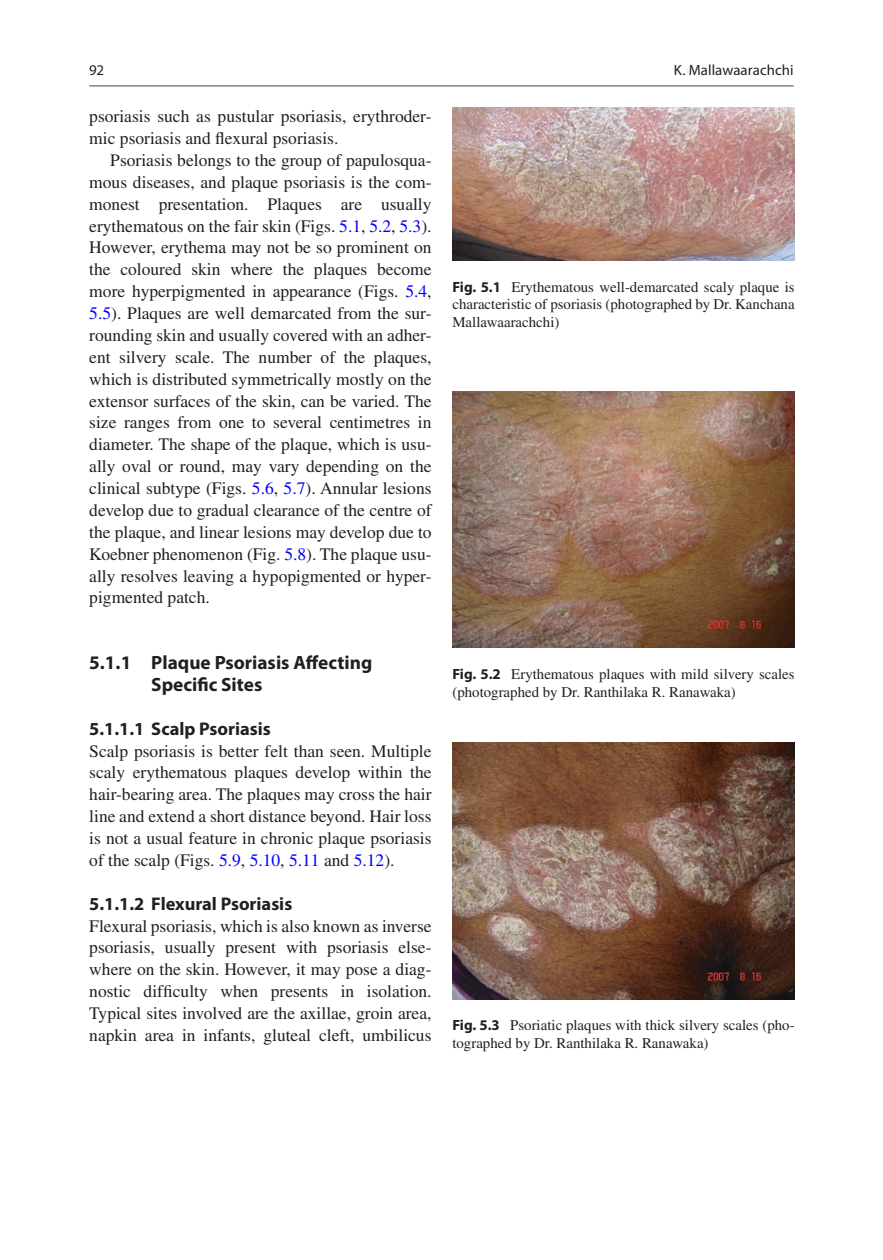
<style>
.page{position:relative;width:883px;height:1260px;background:#fff}
.page>*{position:absolute;margin:0;border:0;box-sizing:border-box;transform-origin:0 0}
.t1{font:700 19.25px/21.9px "Myriad Pro";color:#231f20}
.t2{font:700 18.38px "Myriad Pro";color:#231f20}
.t3{font:17.5px/21.9px "Times LT Std";color:#231f20;text-align:justify}
.t4{font:14.88px/17.5px "Times LT Std";color:#231f20}
.t5{font:14.88px "Myriad Pro Regular 2";letter-spacing:.005em;color:#231f20}
.t6{font:14.88px "Myriad Pro";color:#231f20}
.s1{color:#00f}
.s2{font-family:"Myriad Pro";font-weight:700}
</style>
<div class="page">
<img style="left:453px;top:107px;width:341px;height:153px">
<img style="left:453px;top:391px;width:341px;height:257px">
<img style="left:453px;top:743px;width:341px;height:256px">
<hr style="left:89px;top:85px;width:705px;height:2px;background:#939598">
<p class="t6" style="left:89px;top:61px;width:16px">92</p>
<p class="t3" style="left:89px;top:105px;width:344px">psoriasis such as pustular psoriasis, erythroder&shy;mic psoriasis and flexural psoriasis.</p>
<p class="t3" style="left:89px;top:149px;width:344px;text-indent:21px">Psoriasis belongs to the group of papulosqua&shy;mous diseases, and plaque psoriasis is the com&shy;monest presentation. Plaques are usually erythematous on the fair skin (Figs. <span class="s1">5.1</span>, <span class="s1">5.2</span>, <span class="s1">5.3</span>).<br>However, erythema may not be so prominent on the coloured skin where the plaques become more hyperpigmented in appearance (Figs. <span class="s1">5.4</span>, <span class="s1">5.5</span>). Plaques are well demarcated from the sur&shy;rounding skin and usually covered with an adher&shy;ent silvery scale. The number of the plaques, which is distributed symmetrically mostly on the extensor surfaces of the skin, can be varied. The size ranges from one to several centimetres in diameter. The shape of the plaque, which is usu&shy;ally oval or round, may vary depending on the clinical subtype (Figs. <span class="s1">5.6</span>, <span class="s1">5.7</span>). Annular lesions develop due to gradual clearance of the centre of the plaque, and linear lesions may develop due to Koebner phenomenon (Fig. <span class="s1">5.8</span>). The plaque usu&shy;ally resolves leaving a hypopigmented or hyper&shy;pigmented patch.</p>
<p class="t1" style="left:151px;top:651px;width:222px;text-indent:-62px">5.1.1 Plaque Psoriasis Affecting<br>Specific Sites</p>
<p class="t2" style="left:89px;top:717px;width:183px">5.1.1.1 Scalp Psoriasis</p>
<p class="t3" style="left:89px;top:740px;width:344px">Scalp psoriasis is better felt than seen. Multiple scaly erythematous plaques develop within the hair-bearing area. The plaques may cross the hair line and extend a short distance beyond. Hair loss is not a usual feature in chronic plaque psoriasis of the scalp (Figs. <span class="s1">5.9</span>, <span class="s1">5.10</span>, <span class="s1">5.11</span> and <span class="s1">5.12</span>).</p>
<p class="t2" style="left:89px;top:892px;width:205px">5.1.1.2 Flexural Psoriasis</p>
<p class="t3" style="left:89px;top:915px;width:344px">Flexural psoriasis, which is also known as inverse psoriasis, usually present with psoriasis else&shy;where on the skin. However, it may pose a diag&shy;nostic difficulty when presents in isolation.<br>Typical sites involved are the axillae, groin area, napkin area in infants, gluteal cleft, umbilicus</p>
<p class="t5" style="left:674px;top:61px;width:121px">K. Mallawaarachchi</p>
<p class="t4" style="left:452px;top:278px;width:344px;text-align:justify"><span class="s2">Fig. 5.1</span> Erythematous well-demarcated scaly plaque is characteristic of psoriasis (photographed by Dr. Kanchana Mallawaarachchi)</p>
<p class="t4" style="left:452px;top:665px;width:344px"><span class="s2">Fig. 5.2</span> Erythematous plaques with mild silvery scales (photographed by Dr. Ranthilaka R. Ranawaka)</p>
<p class="t4" style="left:452px;top:1017px;width:344px"><span class="s2">Fig. 5.3</span> Psoriatic plaques with thick silvery scales (pho&shy;tographed by Dr. Ranthilaka R. Ranawaka)</p>
</div>
